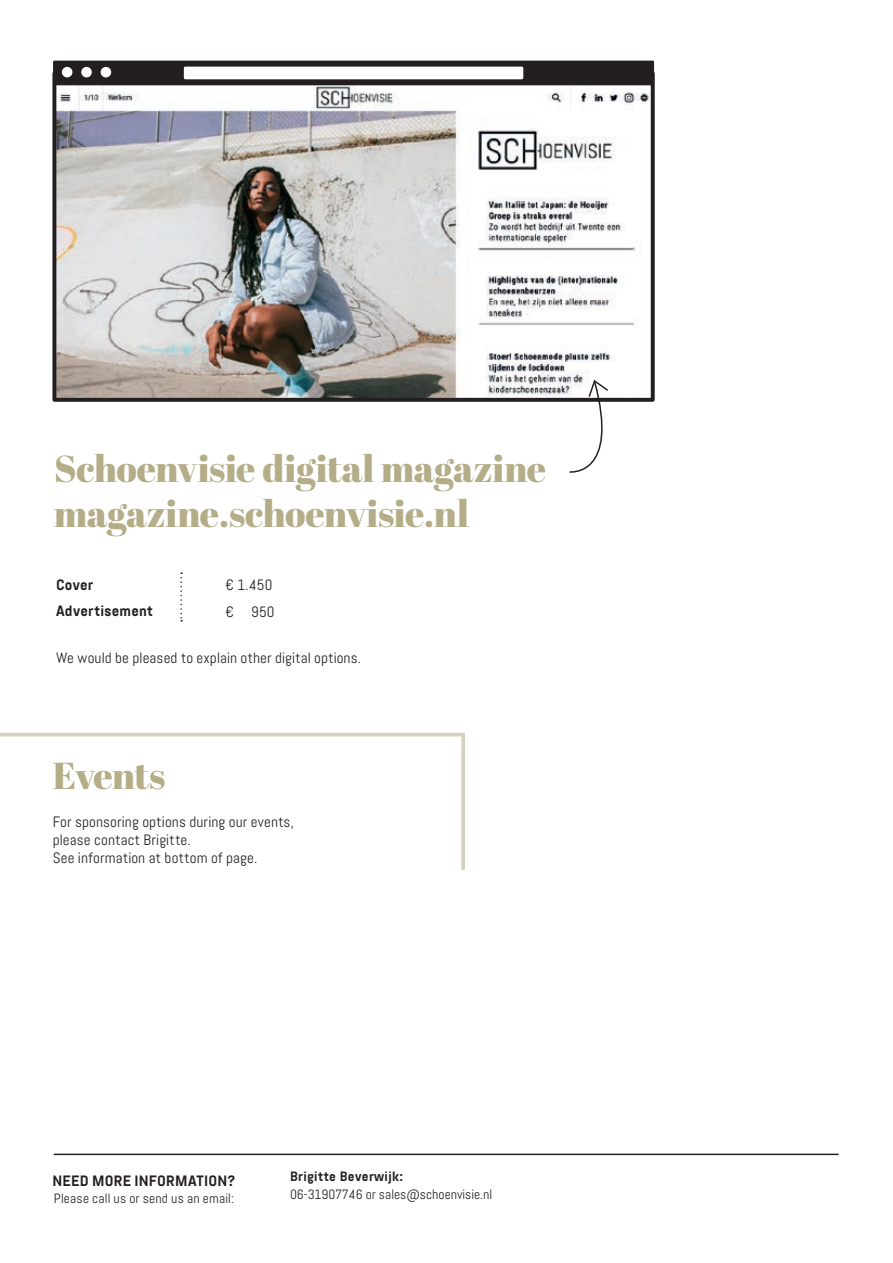
<style>
.page{position:relative;width:893px;height:1263px;background:#fff}
.page>*{position:absolute;margin:0;border:0;box-sizing:border-box;transform-origin:0 0}
.t1{font:37.5px/45px "Abril Fatface";letter-spacing:-.01em;color:#b4ad88}
.t2{font:15px/18px "Abel Pro";letter-spacing:.01em;color:#231f20}
.t3{font:700 15px/25.5px "Abel Pro";letter-spacing:.015em;color:#231f20}
.t4{font:13.5px "Abel Pro";color:#231f20}
.t5{font:700 13.5px "Abel Pro";letter-spacing:.025em;color:#231f20}
</style>
<div class="page">
<svg style="left:180px;top:572px;width:2px;height:50px"></svg>
<hr style="left:54px;top:1153px;width:785px;height:2px;background:#231f20">
<img style="left:57px;top:85px;width:593px;height:312px">
<div style="left:52px;top:72px;width:603px;height:330px;border:4px solid #231f20"></div>
<div style="left:54px;top:62px;width:599px;height:22px;background:#231f20"></div>
<div style="left:53px;top:61px;width:601px;height:24px;border:3px solid #231f20"></div>
<div style="left:184px;top:67px;width:339px;height:12px;background:#fff"></div>
<div style="left:81px;top:67px;width:11px;height:10px;background:#fff;border-radius:50%"></div>
<div style="left:62px;top:67px;width:10px;height:10px;background:#fff;border-radius:50%"></div>
<div style="left:101px;top:67px;width:10px;height:10px;background:#fff;border-radius:50%"></div>
<svg style="left:568px;top:379px;width:52px;height:94px"></svg>
<svg style="left:0;top:732px;width:465px;height:138px"></svg>
<h1 class="t1" style="left:54px;top:445px;width:494px">Schoenvisie digital magazine magazine.schoenvisie.nl</h1>
<p class="t3" style="left:56px;top:572px;width:99px">Cover<br>Advertisement</p>
<p class="t2" style="left:225px;top:571px;width:51px;line-height:27px">€ 1.450 € 950</p>
<p class="t2" style="left:56px;top:649px;width:307px">We would be pleased to explain other digital options.</p>
<h1 class="t1" style="left:53px;top:752px;width:114px">Events</h1>
<p class="t2" style="left:53px;top:812px;width:243px">For sponsoring options during our events, please contact Brigitte.<br>See information at bottom of page.</p>
<p class="t3" style="left:52px;top:1168px;width:185px">NEED MORE INFORMATION?</p>
<p class="t4" style="left:54px;top:1189px;width:182px">Please call us or send us an email:</p>
<p class="t5" style="left:290px;top:1167px;width:114px">Brigitte Beverwijk:</p>
<p class="t4" style="left:290px;top:1186px;width:203px">06-31907746 or sales@schoenvisie.nl</p>
</div>
